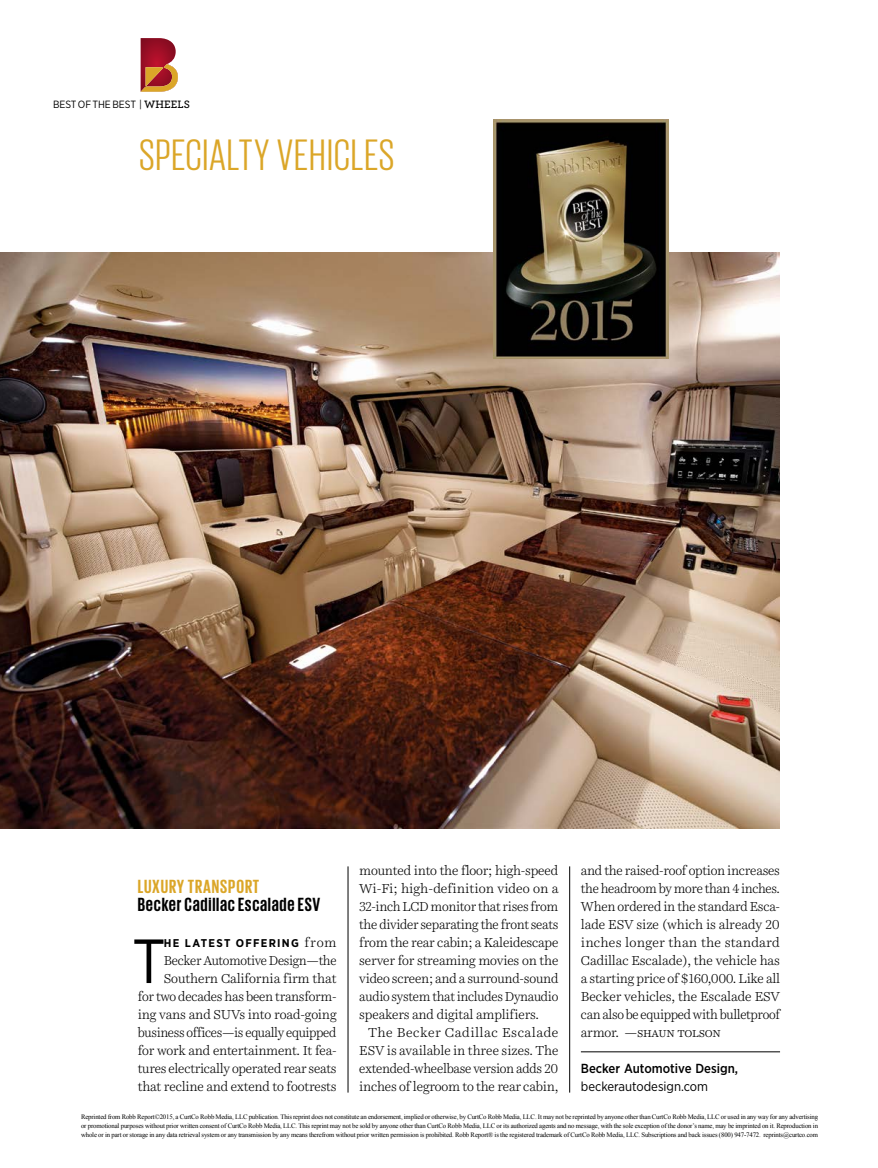
<style>
.page{position:relative;width:878px;height:1168px;background:#fff}
.page>*{position:absolute;margin:0;border:0;box-sizing:border-box;transform-origin:0 0}
.t1{font:62.25px "Gotham Narrow";color:#000}
.t2{font:45px "Giorgio Sans";letter-spacing:.03em;color:#dba628}
.t3{font:700 19.5px "Giorgio Sans";letter-spacing:.04em;color:#000}
.t4{font:700 19.5px "Giorgio Sans";letter-spacing:.045em;color:#dba628}
.t5{font:300 13.2px/18px "Harriet Text";letter-spacing:-.02em;color:#000;text-align:justify}
.t6{font:500 13.2px "Gotham Narrow";color:#000}
.t7{font:13.2px "Gotham Narrow";color:#000}
.t8{font:700 11.25px "Gotham Narrow";letter-spacing:.11em;color:#000}
.t9{font:10.5px "Gotham Narrow";letter-spacing:-.005em;color:#000}
.t10{font:8.25px "Harriet Text";letter-spacing:.1em;color:#000}
.t11{font:6.75px/9px "Times New Roman";letter-spacing:-.02em;color:#000;text-align:justify}
.s1{font-family:"Archer";font-weight:600;font-size:11.25px}
.s2{font-family:"Harriet Text";font-weight:300;font-size:13.2px}
</style>
<div class="page">
<img style="left:0;top:252px;width:779px;height:576px">
<img style="left:494px;top:119px;width:174px;height:240px">
<hr style="left:581px;top:1051px;width:199px;height:1px;background:#000">
<svg style="left:141px;top:38px;width:37px;height:54px;background:#b54f41"></svg>
<hr style="left:348px;top:866px;width:1px;height:226px;background:#000">
<hr style="left:569px;top:866px;width:1px;height:226px;background:#000">
<p class="t9" style="left:53px;top:98px;width:138px">BEST OF THE BEST | <span class="s1">WHEELS</span></p>
<h2 class="t2" style="left:139px;top:133px;width:256px">SPECIALTY VEHICLES</h2>
<h3 class="t4" style="left:138px;top:876px;width:123px">Luxury TransporT</h3>
<h3 class="t3" style="left:138px;top:894px;width:184px">Becker Cadillac Escalade EsV</h3>
<p class="t8" style="left:164px;top:936px;width:174px">HE LATEST OFFERING <span class="s2">from</span></p>
<p class="t5" style="left:138px;top:951px;width:200px;text-align:right">Becker Automotive Design—the Southern California firm that<br>for two decades has been transform&shy;ing vans and SUVs into road-going business offices—is equally equipped for work and entertainment. It fea&shy;tures electrically operated rear seats that recline and extend to footrests</p>
<h1 class="t1" style="left:132px;top:922px;width:35px">T</h1>
<p class="t5" style="left:359px;top:861px;width:201px">mounted into the floor; high-speed Wi-Fi; high-definition video on a 32-inch LCD monitor that rises from the divider separating the front seats from the rear cabin; a Kaleidescape server for streaming movies on the video screen; and a surround-sound audio system that includes Dynaudio speakers and digital amplifiers.</p>
<p class="t5" style="left:359px;top:1023px;width:201px;text-indent:9px">The Becker Cadillac Escalade ESV is available in three sizes. The extended-wheelbase version adds 20 inches of legroom to the rear cabin,</p>
<p class="t5" style="left:581px;top:861px;width:201px">and the raised-roof option increases the headroom by more than 4 inches.<br>When ordered in the standard Esca&shy;lade ESV size (which is already 20 inches longer than the standard Cadillac Escalade), the vehicle has a starting price of $160,000. Like all Becker vehicles, the Escalade ESV can also be equipped with bulletproof armor. —shaun tolson</p>
<p class="t6" style="left:581px;top:1060px;width:159px">Becker Automotive Design,</p>
<p class="t7" style="left:581px;top:1078px;width:129px">beckerautodesign.com</p>
<p class="t11" style="left:81px;top:1112px;width:738px">Reprinted from Robb Report©2015, a CurtCo Robb Media, LLC publication. This reprint does not constitute an endorsement, implied or otherwise, by CurtCo Robb Media, LLC. It may not be reprinted by anyone other than CurtCo Robb Media, LLC or used in any way for any advertising or promotional purposes without prior written consent of CurtCo Robb Media, LLC. This reprint may not be sold by anyone other than CurtCo Robb Media, LLC or its authorized agents and no message, with the sole exception of the donor’s name, may be imprinted on it. Reproduction in whole or in part or storage in any data retrieval system or any transmission by any means therefrom without prior written permission is prohibited. Robb Report® is the registered trademark of CurtCo Robb Media, LLC. Subscriptions and back issues (800) 947-7472. reprints@curtco.com</p>
<p class="t10" style="left:53px;top:1118px;width:156px">ROBB REPORT.COM | JUNE 2015</p>
</div>
